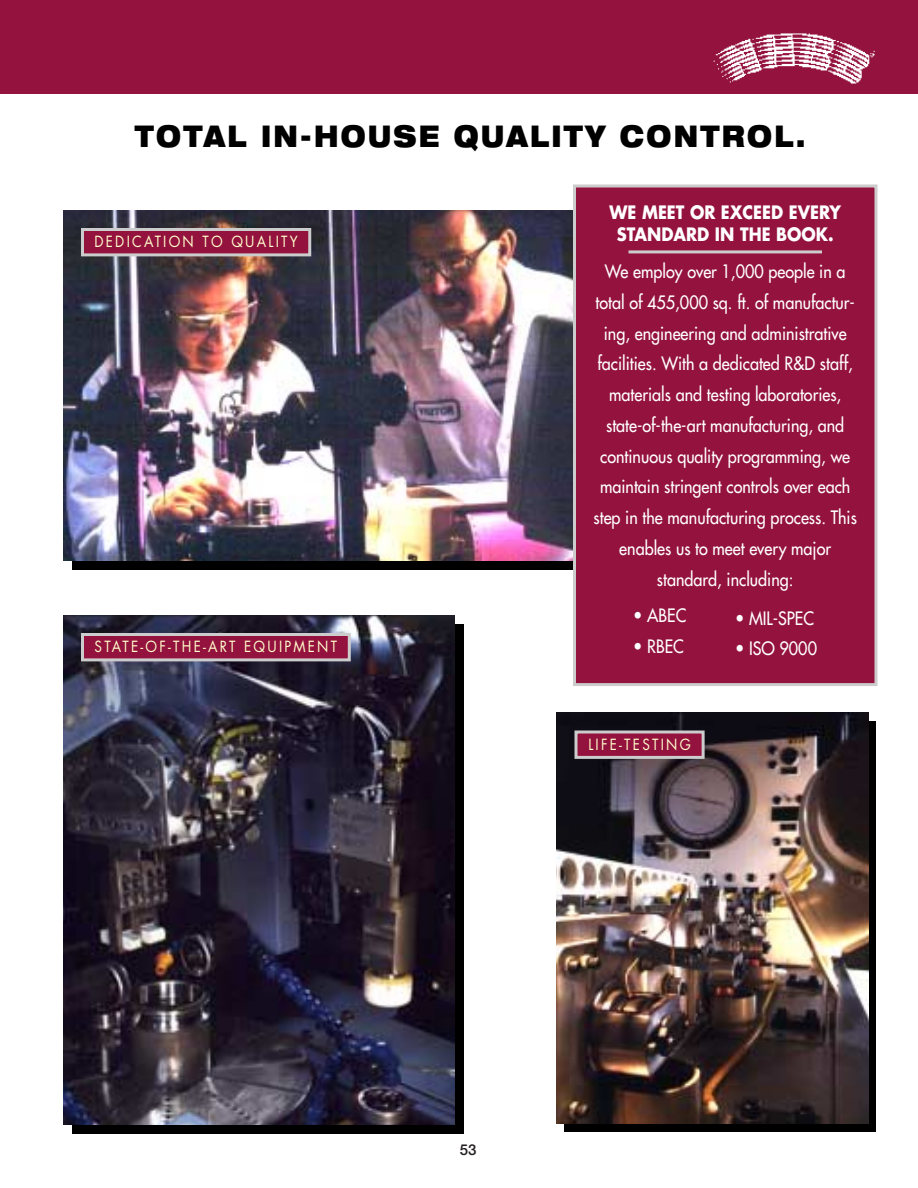
<style>
.page{position:relative;width:918px;height:1188px;background:#fff}
.page>*{position:absolute;margin:0;border:0;box-sizing:border-box;transform-origin:0 0}
.t1{font:900 expanded 30px "Helvetica Neue";letter-spacing:.095em;color:#000;scale:.8 1}
.t2{font:18px/30.8px "Futura";color:#fff;text-align:center;scale:.9 1}
.t3{font:700 18px/22.5px "Futura";color:#fff;text-align:center;scale:.9 1}
.t4{font:15px "Futura";letter-spacing:.165em;color:#ffc;scale:.9 1}
.t5{font:500 15px "Helvetica Neue";color:#231f1f}
</style>
<div class="page">
<div style="left:0;top:0;width:918px;height:94px;background:#94123e"></div>
<div style="left:564px;top:722px;width:312px;height:410px;background:#000"></div>
<div style="left:72px;top:219px;width:621px;height:351px;background:#000"></div>
<div style="left:72px;top:624px;width:392px;height:510px;background:#000"></div>
<img style="left:556px;top:712px;width:312px;height:412px">
<img style="left:63px;top:615px;width:391px;height:510px">
<img style="left:63px;top:210px;width:510px;height:351px">
<div style="left:82px;top:634px;width:267px;height:26px;background:#94123e"></div>
<div style="left:81px;top:633px;width:270px;height:28px;border:3px solid #ccc"></div>
<div style="left:82px;top:230px;width:228px;height:25px;background:#94123e"></div>
<div style="left:81px;top:228px;width:230px;height:28px;border:3px solid #ccc"></div>
<div style="left:576px;top:732px;width:127px;height:25px;background:#94123e"></div>
<div style="left:574px;top:730px;width:131px;height:29px;border:3px solid #ccc"></div>
<div style="left:574px;top:186px;width:302px;height:499px;background:#94123e"></div>
<div style="left:573px;top:184px;width:305px;height:502px;border:3px solid #ccc"></div>
<hr style="left:628px;top:250px;width:194px;height:3px;background:#ccc">
<h1 class="t1" style="left:135px;top:124px;width:840px">TOTAL IN-HOUSE QUALITY CONTROL.</h1>
<p class="t4" style="left:94px;top:235px;width:227px">DEDICATION TO QUALITY</p>
<p class="t4" style="left:95px;top:640px;width:271px">STATE-OF-THE-ART EQUIPMENT</p>
<p class="t3" style="left:610px;top:203px;width:259px">WE MEET OR EXCEED EVERY<br>STANDARD IN THE BOOK.</p>
<p class="t2" style="left:594px;top:257px;width:294px">We employ over 1,000 people in a total of 455,000 sq. ft. of manufactur&shy;ing, engineering and administrative facilities. With a dedicated R&amp;D staff, materials and testing laboratories, state-of-the-art manufacturing, and continuous quality programming, we maintain stringent controls over each step in the manufacturing process. This enables us to meet every major standard, including:</p>
<p class="t2" style="left:633px;top:602px;width:61px">• ABEC</p>
<p class="t2" style="left:633px;top:632px;width:58px">• RBEC</p>
<p class="t2" style="left:735px;top:604px;width:89px">• MIL-SPEC</p>
<p class="t2" style="left:735px;top:635px;width:93px">• ISO 9000</p>
<p class="t4" style="left:588px;top:737px;width:115px">LIFE-TESTING</p>
<p class="t5" style="left:460px;top:1144px;width:18px">53</p>
</div>
